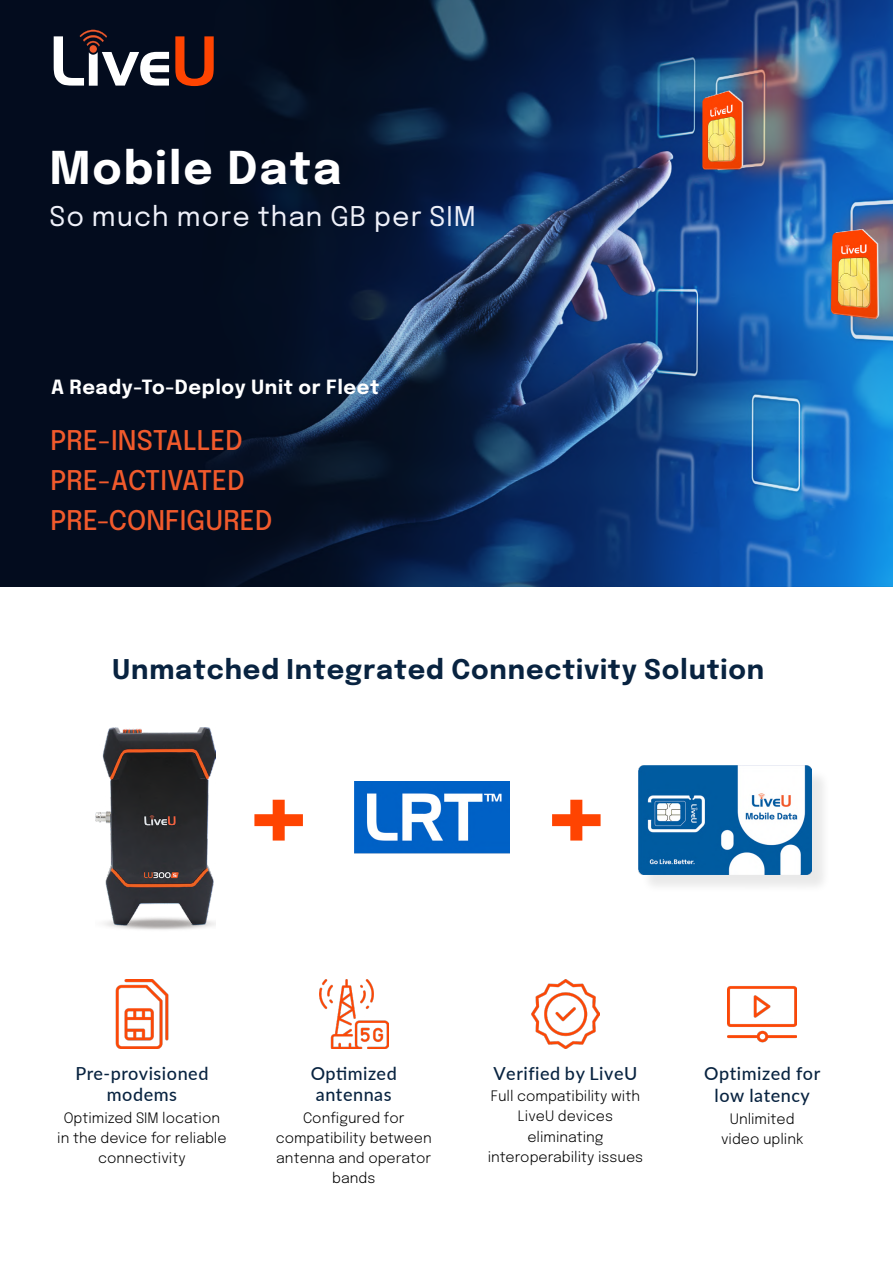
<style>
.page{position:relative;width:893px;height:1263px;background:#fff}
.page>*{position:absolute;margin:0;border:0;box-sizing:border-box;transform-origin:0 0}
.t1{font:700 123.3px "Epilogue";color:#ff4401}
.t2{font:700 45px "Epilogue";letter-spacing:.04em;color:#fff}
.t3{font:500 27px/39.8px "Epilogue";letter-spacing:.005em;color:#f15a2c}
.t4{font:700 27px "Epilogue";letter-spacing:.03em;color:#082340}
.t5{font:27px "Epilogue";letter-spacing:.04em;color:#eef0f9}
.t6{font:700 19.5px "Epilogue";letter-spacing:.03em;color:#fff}
.t7{font:500 18px/21.5px "Lato";letter-spacing:.03em;color:#082340;text-align:center}
.t8{font:300 14.4px/20.1px "Epilogue";color:#000;text-align:center}
</style>
<div class="page">
<img style="left:0;top:0;width:893px;height:587px">
<svg style="left:175px;top:36px;width:39px;height:50px;background:#83280f"></svg>
<svg style="left:54px;top:30px;width:115px;height:56px"></svg>
<img style="left:95px;top:727px;width:121px;height:203px">
<img style="left:354px;top:782px;width:155px;height:72px">
<img style="left:319px;top:979px;width:69px;height:69px">
<img style="left:115px;top:979px;width:54px;height:69px">
<img style="left:531px;top:979px;width:69px;height:69px">
<img style="left:728px;top:986px;width:69px;height:57px">
<div style="left:640px;top:768px;width:190px;height:125px;background:#000;opacity:.09"></div>
<img style="left:638px;top:765px;width:174px;height:110px">
<h2 class="t2" style="left:49px;top:136px;width:293px">Mobile Data</h2>
<h3 class="t5" style="left:49px;top:197px;width:428px">So much more than GB per SIM</h3>
<h3 class="t6" style="left:51px;top:373px;width:330px">A Ready-To-Deploy Unit or Fleet</h3>
<h3 class="t3" style="left:51px;top:419px;width:223px">PRE-INSTALLED<br>PRE-ACTIVATED<br>PRE-CONFIGURED</h3>
<h3 class="t4" style="left:112px;top:650px;width:654px">Unmatched Integrated Connectivity Solution</h3>
<h1 class="t1" style="left:239px;top:721px;width:81px">+</h1>
<h1 class="t1" style="left:537px;top:721px;width:81px">+</h1>
<p class="t7" style="left:75px;top:1062px;width:134px">Pre-provisioned modems</p>
<p class="t8" style="left:57px;top:1107px;width:171px">Optimized SIM location in the device for reliable connectivity</p>
<p class="t7" style="left:311px;top:1062px;width:88px;text-align:left">Optimized antennas</p>
<p class="t8" style="left:276px;top:1107px;width:158px">Configured for compatibility between antenna and operator bands</p>
<p class="t7" style="left:493px;top:1062px;width:145px">Verified by LiveU</p>
<p class="t8" style="left:488px;top:1085px;width:157px">Full compatibility with<br>LiveU devices eliminating interoperability issues</p>
<p class="t7" style="left:704px;top:1061px;width:118px;line-height:22.4px">Optimized for low latency</p>
<p class="t8" style="left:721px;top:1108px;width:84px">Unlimited video uplink</p>
</div>
